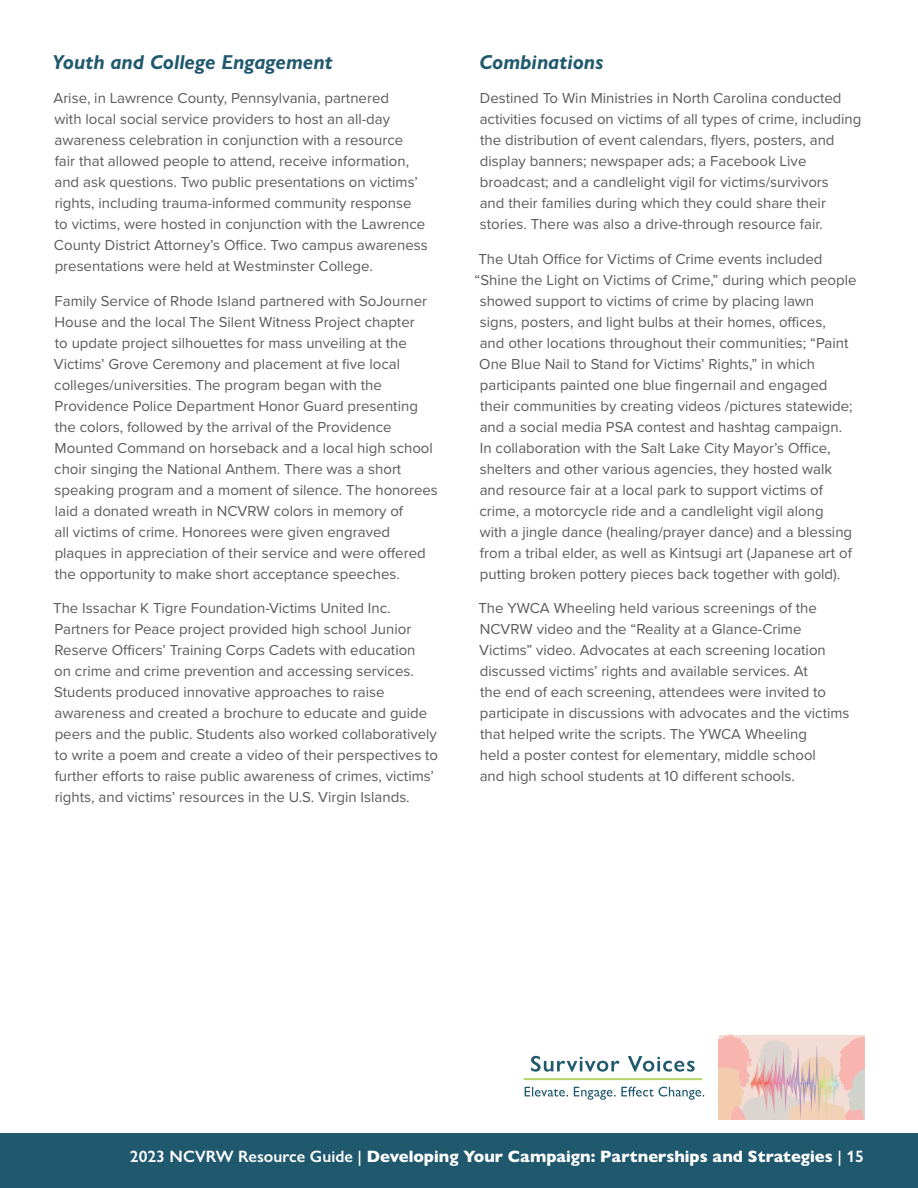
<style>
.page{position:relative;width:918px;height:1188px;background:#fff}
.page>*{position:absolute;margin:0;border:0;box-sizing:border-box;transform-origin:0 0}
.t1{font:italic 700 20.25px "Gill Sans Nova";letter-spacing:.005em;color:#20596e}
.t2{font:800 16.5px "Gill Sans Nova";color:#fff}
.t3{font:15px/21px "Proxima Nova";color:#5a5b5a}
.s1{font-weight:600}
</style>
<div class="page">
<hr style="left:524px;top:1078px;width:178px;height:2px;background:#b1d465">
<svg style="left:531px;top:1056px;width:164px;height:16px"></svg>
<svg style="left:525px;top:1087px;width:179px;height:13px"></svg>
<svg style="left:719px;top:1035px;width:145px;height:84px;background:#e9c9bf"></svg>
<div style="left:0;top:1133px;width:918px;height:55px;background:#20596e"></div>
<h3 class="t1" style="left:53px;top:49px;width:281px">Youth and College Engagement</h3>
<p class="t3" style="left:54px;top:87px;width:376px">Arise, in Lawrence County, Pennsylvania, partnered<br>with local social service providers to host an all-day awareness celebration in conjunction with a resource<br>fair that allowed people to attend, receive information, and ask questions. Two public presentations on victims’ rights, including trauma-informed community response<br>to victims, were hosted in conjunction with the Lawrence County District Attorney’s Ofce. Two campus awareness presentations were held at Westminster College.</p>
<p class="t3" style="left:54px;top:290px;width:386px">Family Service of Rhode Island partnered with SoJourner House and the local The Silent Witness Project chapter<br>to update project silhouettes for mass unveiling at the Victims’ Grove Ceremony and placement at fve local colleges/universities. The program began with the Providence Police Department Honor Guard presenting the colors, followed by the arrival of the Providence Mounted Command on horseback and a local high school choir singing the National Anthem. There was a short speaking program and a moment of silence. The honorees laid a donated wreath in NCVRW colors in memory of<br>all victims of crime. Honorees were given engraved plaques in appreciation of their service and were ofered the opportunity to make short acceptance speeches.</p>
<p class="t3" style="left:53px;top:597px;width:387px">The Issachar K Tigre Foundation-Victims United Inc.<br>Partners for Peace project provided high school Junior Reserve Ofcers’ Training Corps Cadets with education<br>on crime and crime prevention and accessing services.<br>Students produced innovative approaches to raise awareness and created a brochure to educate and guide peers and the public. Students also worked collaboratively to write a poem and create a video of their perspectives to further eforts to raise public awareness of crimes, victims’ rights, and victims’ resources in the U.S. Virgin Islands.</p>
<h3 class="t1" style="left:479px;top:49px;width:126px">Combinations</h3>
<p class="t3" style="left:480px;top:87px;width:383px">Destined To Win Ministries in North Carolina conducted activities focused on victims of all types of crime, including the distribution of event calendars, fyers, posters, and display banners; newspaper ads; a Facebook Live broadcast; and a candlelight vigil for victims/survivors<br>and their families during which they could share their stories. There was also a drive-through resource fair.</p>
<p class="t3" style="left:478px;top:248px;width:346px">The Utah Ofce for Victims of Crime events included</p>
<p class="t3" style="left:479px;top:269px;width:379px;text-indent:-5px">“Shine the Light on Victims of Crime,” during which people showed support to victims of crime by placing lawn<br>signs, posters, and light bulbs at their homes, ofces,<br>and other locations throughout their communities; “Paint One Blue Nail to Stand for Victims’ Rights,” in which participants painted one blue fngernail and engaged their communities by creating videos /pictures statewide; and a social media PSA contest and hashtag campaign.<br>In collaboration with the Salt Lake City Mayor’s Ofce, shelters and other various agencies, they hosted walk and resource fair at a local park to support victims of crime, a motorcycle ride and a candlelight vigil along<br>with a jingle dance (healing/prayer dance) and a blessing from a tribal elder, as well as Kintsugi art (Japanese art of putting broken pottery pieces back together with gold).</p>
<p class="t3" style="left:478px;top:597px;width:373px">The YWCA Wheeling held various screenings of the NCVRW video and the “Reality at a Glance-Crime Victims” video. Advocates at each screening location discussed victims’ rights and available services. At<br>the end of each screening, attendees were invited to participate in discussions with advocates and the victims that helped write the scripts. The YWCA Wheeling<br>held a poster contest for elementary, middle school<br>and high school students at 10 diferent schools.</p>
<p class="t2" style="left:130px;top:1147px;width:736px"><span class="s1">2023 NCVRW Resource Guide |</span> Developing Your Campaign: Partnerships and Strategies <span class="s1">| 15</span></p>
</div>
